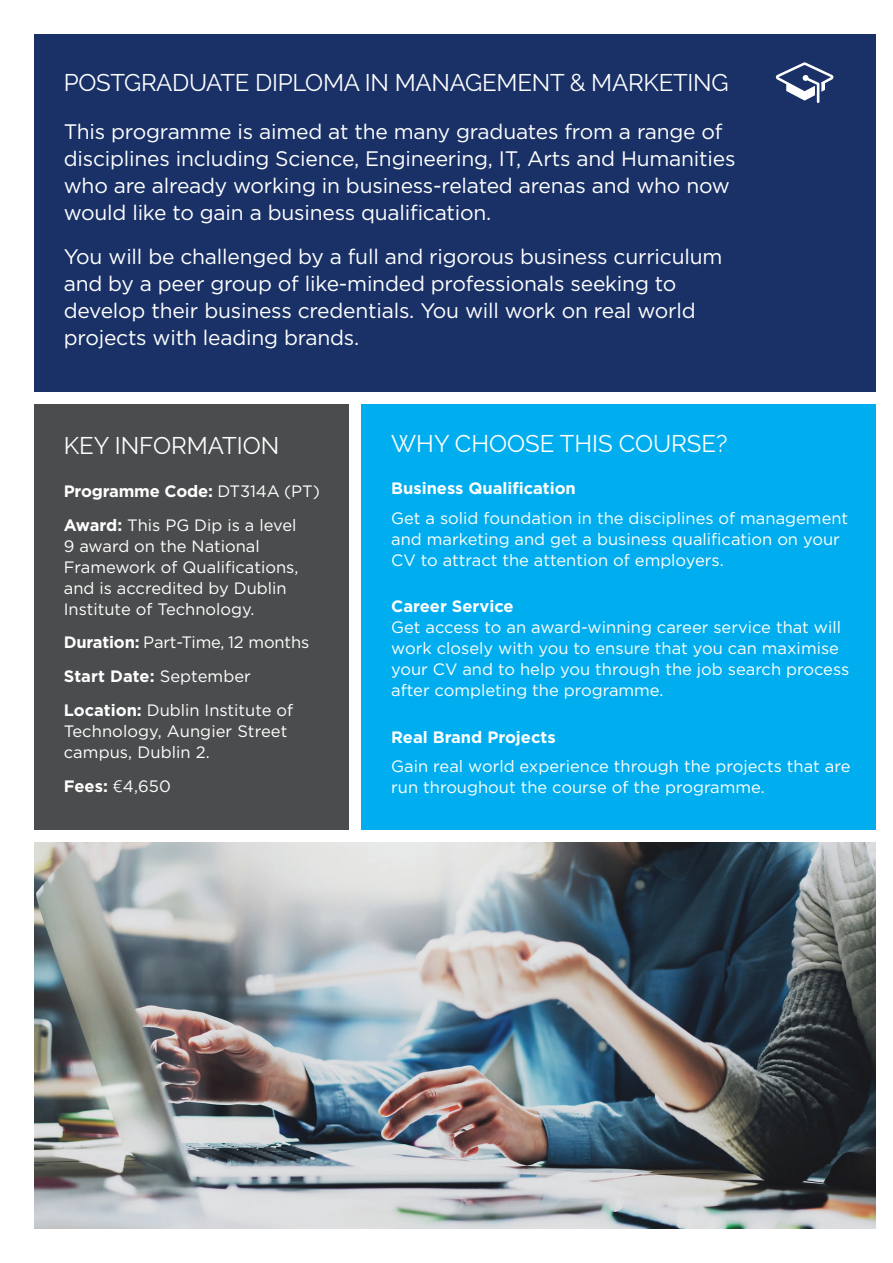
<style>
.page{position:relative;width:893px;height:1263px;background:#fff}
.page>*{position:absolute;margin:0;border:0;box-sizing:border-box;transform-origin:0 0}
.t1{font:24px "Raleway";letter-spacing:-.01em;color:#fff}
.t2{font:21px/27px "Gotham";letter-spacing:-.01em;color:#fff}
.t3{font:16.5px/21px "Gotham";color:#fff}
.t4{font:700 16.5px "Gotham";color:#fff}
.s1{font-weight:400}
.s2{font-weight:700}
.s3{font-family:"Avenir Next";font-weight:400}
</style>
<div class="page">
<div style="left:34px;top:404px;width:315px;height:425px;background:#4b4c4d"></div>
<div style="left:34px;top:34px;width:842px;height:357px;background:#193166"></div>
<div style="left:361px;top:404px;width:515px;height:425px;background:#00aeef"></div>
<svg style="left:776px;top:62px;width:57px;height:41px"></svg>
<img style="left:34px;top:842px;width:842px;height:387px">
<p class="t1" style="left:64px;top:68px;width:666px">POSTGRADUATE DIPLOMA IN MANAGEMENT &amp; MARKETING</p>
<p class="t2" style="left:64px;top:117px;width:673px">This programme is aimed at the many graduates from a range of disciplines including Science, Engineering, IT, Arts and Humanities who are already working in business-related arenas and who now would like to gain a business qualification.</p>
<p class="t2" style="left:64px;top:242px;width:660px">You will be challenged by a full and rigorous business curriculum and by a peer group of like-minded professionals seeking to develop their business credentials. You will work on real world projects with leading brands.</p>
<p class="t1" style="left:64px;top:432px;width:217px">KEY INFORMATION</p>
<p class="t4" style="left:64px;top:481px;width:258px">Programme Code: <span class="s1">DT314A (PT)</span></p>
<p class="t3" style="left:64px;top:514px;width:236px"><span class="s2">Award:</span> This PG Dip is a level<br>9 award on the National<br>Framework of Qualifications, and is accredited by Dublin<br>Institute of Technology.</p>
<p class="t3" style="left:64px;top:632px;width:247px"><span class="s2">Duration:</span> Part-Time, 12 months</p>
<p class="t4" style="left:64px;top:667px;width:189px">Start Date: <span class="s1">September</span></p>
<p class="t3" style="left:64px;top:699px;width:231px"><span class="s2">Location:</span> Dublin Institute of<br>Technology, Aungier Street campus, Dublin 2.</p>
<p class="t4" style="left:64px;top:777px;width:109px">Fees: <span class="s3">€</span><span class="s1">4,650</span></p>
<p class="t1" style="left:391px;top:430px;width:338px">WHY CHOOSE THIS COURSE?</p>
<p class="t4" style="left:391px;top:479px;width:186px">Business Qualification</p>
<p class="t3" style="left:391px;top:507px;width:459px">Get a solid foundation in the disciplines of management and marketing and get a business qualification on your<br>CV to attract the attention of employers.</p>
<p class="t4" style="left:391px;top:597px;width:124px">Career Service</p>
<p class="t3" style="left:391px;top:616px;width:460px">Get access to an award-winning career service that will work closely with you to ensure that you can maximise your CV and to help you through the job search process after completing the programme.</p>
<p class="t4" style="left:391px;top:727px;width:166px">Real Brand Projects</p>
<p class="t3" style="left:391px;top:755px;width:461px">Gain real world experience through the projects that are run throughout the course of the programme.</p>
</div>
